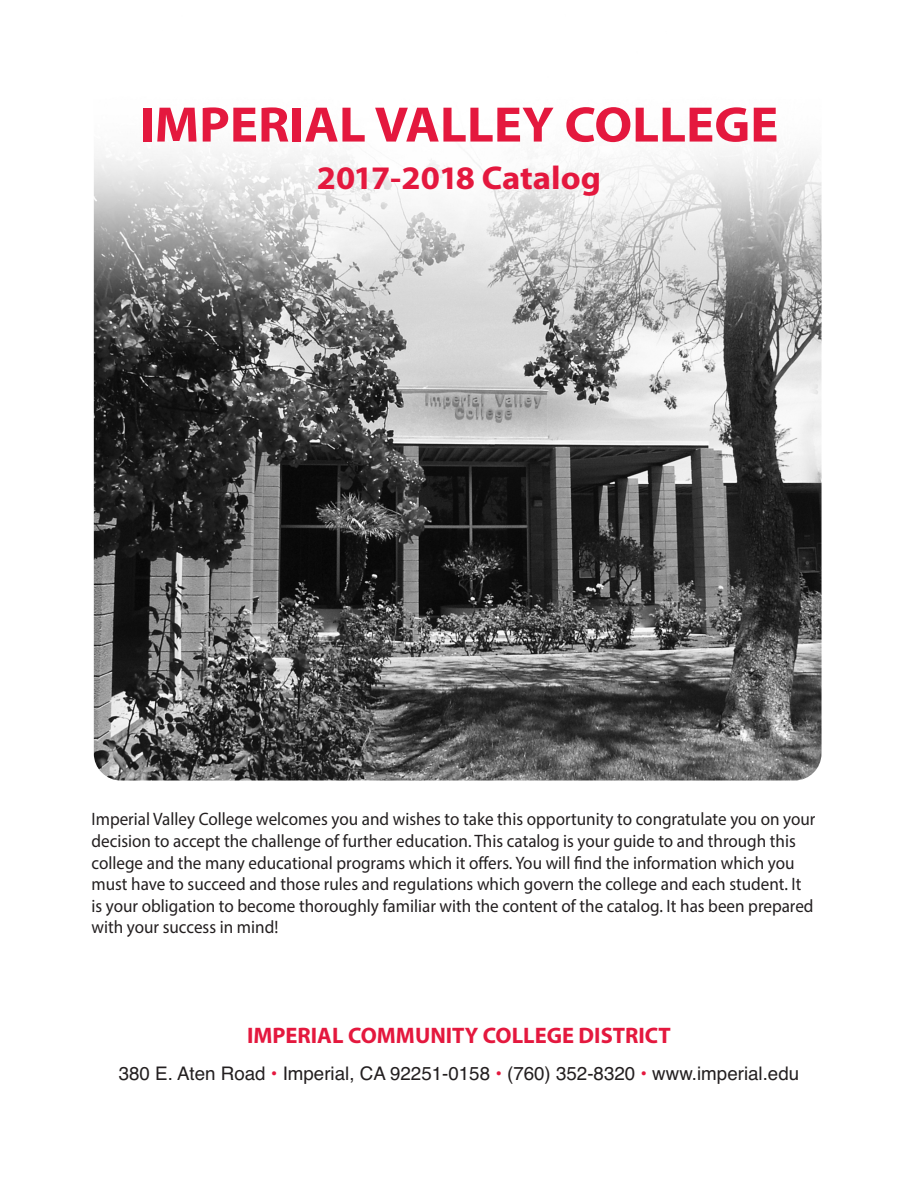
<style>
.page{position:relative;width:918px;height:1188px;background:#fff}
.page>*{position:absolute;margin:0;border:0;box-sizing:border-box;transform-origin:0 0}
.t1{font:700 50.25px "Myriad Pro";color:#e4183e;scale:1.05 1}
.t2{font:700 33px "Myriad Pro";letter-spacing:-.005em;color:#e4183e;scale:1.05 1}
.t3{font:700 22.5px "Myriad Pro";color:#e4183e}
.t4{font:18.75px "Helvetica";color:#231f20}
.t5{font:18px/21.6px "Myriad Pro";color:#231f20;scale:.95 1}
.s1{color:#e4183e}
</style>
<div class="page">
<img style="left:94px;top:0;width:728px;height:781px;border-radius:27px">
<h1 class="t1" style="left:140px;top:106px;width:610px">IMPERIAL VALLEY COLLEGE</h1>
<h2 class="t2" style="left:317px;top:165px;width:272px">2017-2018 Catalog</h2>
<p class="t5" style="left:92px;top:810px;width:764px">Imperial Valley College welcomes you and wishes to take this opportunity to congratulate you on your decision to accept the challenge of further education. This catalog is your guide to and through this college and the many educational programs which it offers. You will find the information which you must have to succeed and those rules and regulations which govern the college and each student. It is your obligation to become thoroughly familiar with the content of the catalog. It has been prepared with your success in mind!</p>
<p class="t3" style="left:247px;top:1027px;width:425px">IMPERIAL COMMUNITY COLLEGE DISTRICT</p>
<p class="t4" style="left:119px;top:1063px;width:682px">380 E. Aten Road <span class="s1">•</span> Imperial, CA 92251-0158 <span class="s1">•</span> (760) 352-8320 <span class="s1">•</span> www.imperial.edu</p>
</div>
